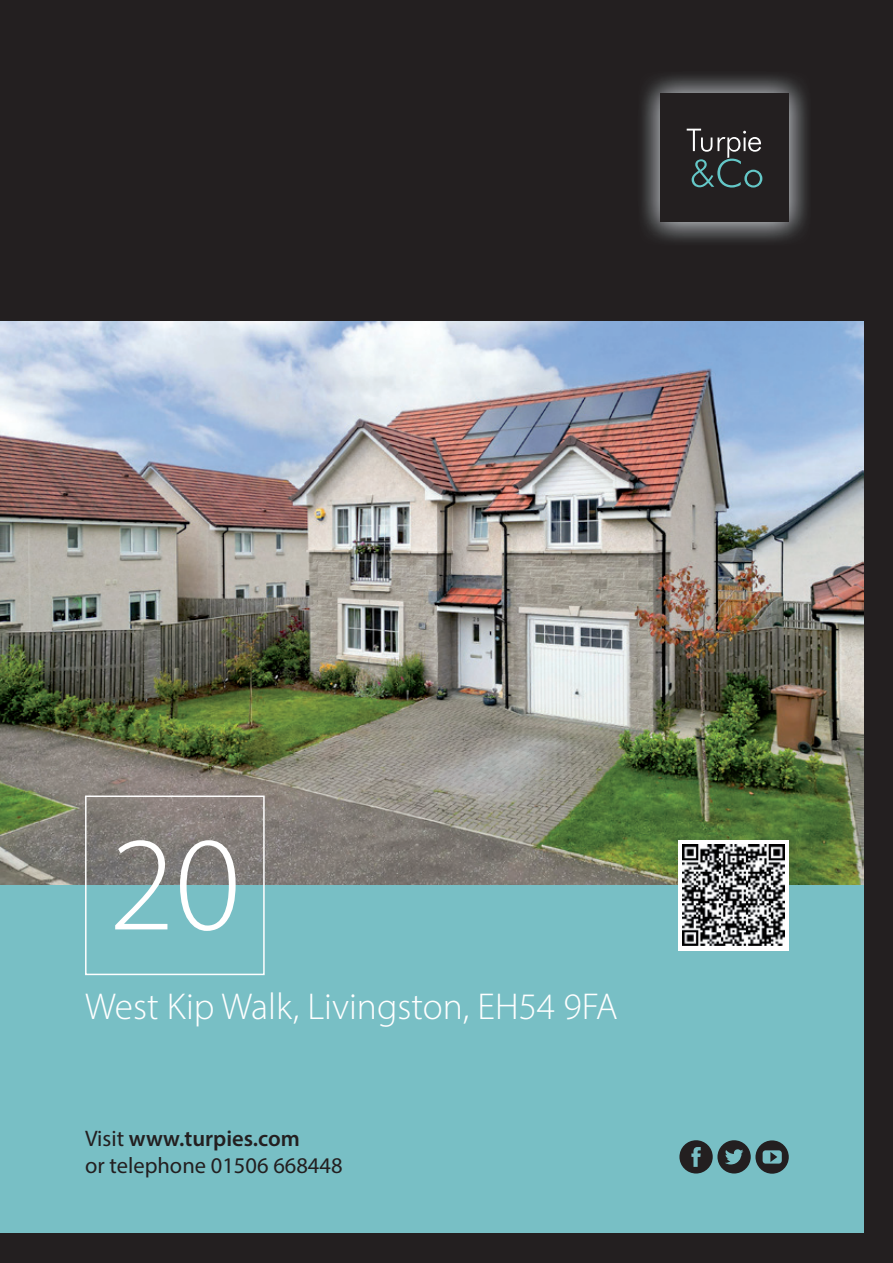
<style>
.page{position:relative;width:893px;height:1263px;background:#231f20}
.page>*{position:absolute;margin:0;border:0;box-sizing:border-box;transform-origin:0 0}
.t1{font:300 135px "Myriad Pro";color:#fff}
.t2{font:300 37.5px "Myriad Pro";color:#fff}
.t3{font:22.5px/27px "Myriad Pro";color:#231f20}
.s1{font-weight:600}
</style>
<div class="page">
<img style="left:0;top:321px;width:863px;height:564px">
<div style="left:0;top:885px;width:863px;height:348px;background:#78bfc5"></div>
<img style="left:642px;top:75px;width:166px;height:167px">
<div style="left:660px;top:94px;width:129px;height:128px;background:#231f20"></div>
<svg style="left:687px;top:129px;width:75px;height:59px"></svg>
<svg style="left:679px;top:1140px;width:110px;height:34px"></svg>
<div style="left:85px;top:795px;width:180px;height:180px;border:2px solid #fff"></div>
<div style="left:678px;top:840px;width:111px;height:110px;background:#fff"></div>
<img style="left:683px;top:844px;width:101px;height:102px">
<h1 class="t1" style="left:109px;top:803px;width:133px">20</h1>
<h2 class="t2" style="left:85px;top:983px;width:534px">West Kip Walk, Livingston, EH54 9FA</h2>
<p class="t3" style="left:85px;top:1125px;width:259px">Visit <span class="s1">www.turpies.com<br></span>or telephone 01506 668448</p>
</div>
